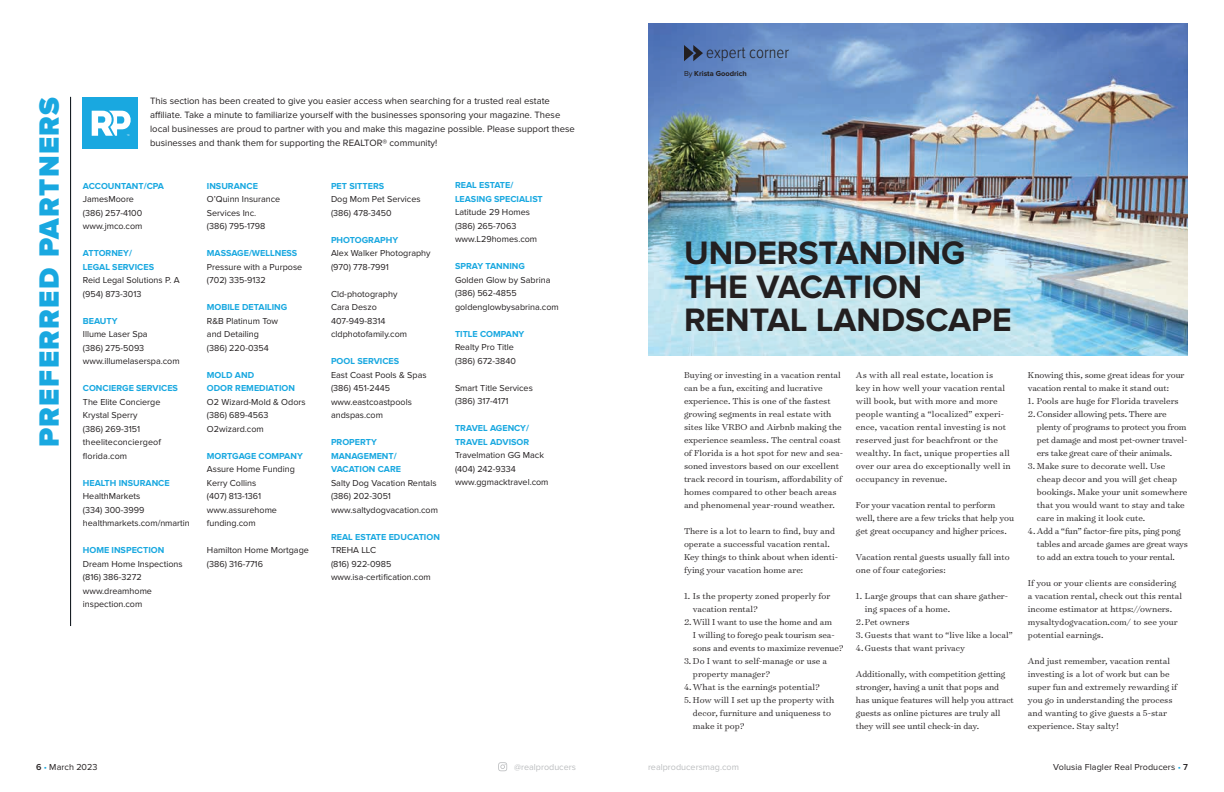
<style>
.page{position:relative;width:1224px;height:792px;background:#fff}
.page>*{position:absolute;margin:0;border:0;box-sizing:border-box;transform-origin:0 0}
.t1{font:700 33.6px/33.6px "Proxima Nova";color:#231f20}
.t2{font:900 28.9px "Proxima Nova";letter-spacing:.05em;color:#19a8e0}
.t3{font:300 17px "Proxima Nova Cond";color:#231f20}
.t4{font:300 9.8px/13px "Surveyor Text";color:#231f20}
.t5{font:300 9.8px/13px "Surveyor Text";letter-spacing:-.02em;color:#231f20}
.t6{font:9.5px/14px "Proxima Nova";color:#231f20}
.t7{font:9px/13.5px "Proxima Nova";color:#231f20}
.t8{font:700 9px/13.5px "Proxima Nova";color:#19a8e0}
.t9{font:9px "Proxima Nova";color:#bcbec0}
.t10{font:700 7.5px "Proxima Nova";color:#231f20}
.s1{font-weight:400}
.s2{font-weight:600}
.s3{color:#19a8e0}
</style>
<div class="page">
<svg style="left:498px;top:762px;width:9px;height:9px"></svg>
<img style="left:648px;top:24px;width:540px;height:331px">
<hr style="left:70px;top:97px;width:1px;height:529px;background:#00080f">
<div style="left:82px;top:97px;width:56px;height:52px;background:#19a8e0"></div>
<svg style="left:92px;top:111px;width:39px;height:25px"></svg>
<svg style="left:684px;top:45px;width:19px;height:16px"></svg>
<h3 class="t3" style="left:706px;top:45px;width:84px">expert corner</h3>
<h2 class="t2" style="left:36px;top:447px;width:352px;rotate:-90deg">PREFERRED PARTNERS</h2>
<p class="t6" style="left:150px;top:94px;width:426px">This section has been created to give you easier access when searching for a trusted real estate affiliate. Take a minute to familiarize yourself with the businesses sponsoring your magazine. These local businesses are proud to partner with you and make this magazine possible. Please support these businesses and thank them for supporting the REALTOR® community!</p>
<p class="t8" style="left:455px;top:179px;width:89px">REAL ESTATE/<br>LEASING SPECIALIST</p>
<p class="t7" style="left:455px;top:206px;width:84px">Latitude 29 Homes (386) 265-7063 www.L29homes.com</p>
<p class="t8" style="left:455px;top:260px;width:71px">SPRAY TANNING</p>
<p class="t7" style="left:455px;top:273px;width:105px">Golden Glow by Sabrina (386) 562-4855 goldenglowbysabrina.com</p>
<p class="t8" style="left:455px;top:327px;width:71px">TITLE COMPANY</p>
<p class="t7" style="left:455px;top:341px;width:63px">Realty Pro Title (386) 672-3840</p>
<p class="t7" style="left:455px;top:381px;width:79px">Smart Title Services (386) 317-4171</p>
<p class="t8" style="left:455px;top:422px;width:76px">TRAVEL AGENCY/<br>TRAVEL ADVISOR</p>
<p class="t7" style="left:455px;top:449px;width:95px">Travelmation GG Mack (404) 242-9334 www.ggmacktravel.com</p>
<p class="t8" style="left:83px;top:180px;width:83px">ACCOUNTANT/CPA</p>
<p class="t7" style="left:83px;top:193px;width:61px">JamesMoore (386) 257-4100 www.jmco.com</p>
<p class="t8" style="left:83px;top:247px;width:73px">ATTORNEY/<br>LEGAL SERVICES</p>
<p class="t7" style="left:83px;top:274px;width:98px">Reid Legal Solutions P. A (954) 873-3013</p>
<p class="t8" style="left:83px;top:315px;width:36px">BEAUTY</p>
<p class="t7" style="left:83px;top:328px;width:98px">Illume Laser Spa<br>(386) 275-5093 www.illumelaserspa.com</p>
<p class="t8" style="left:83px;top:382px;width:97px">CONCIERGE SERVICES</p>
<p class="t7" style="left:83px;top:395px;width:80px">The Elite Concierge<br>Krystal Sperry<br>(386) 269-3151 theeliteconciergeof florida.com</p>
<p class="t8" style="left:83px;top:477px;width:88px">HEALTH INSURANCE</p>
<p class="t7" style="left:83px;top:490px;width:109px">HealthMarkets<br>(334) 300-3999 healthmarkets.com/nmartin</p>
<p class="t8" style="left:83px;top:544px;width:83px">HOME INSPECTION</p>
<p class="t7" style="left:83px;top:557px;width:101px">Dream Home Inspections (816) 386-3272 www.dreamhome inspection.com</p>
<p class="t8" style="left:207px;top:180px;width:52px">INSURANCE</p>
<p class="t7" style="left:207px;top:193px;width:75px">O’Quinn Insurance<br>Services Inc.<br>(386) 795-1798</p>
<p class="t8" style="left:207px;top:247px;width:92px">MASSAGE/WELLNESS</p>
<p class="t7" style="left:207px;top:260px;width:97px">Pressure with a Purpose (702) 335-9132</p>
<p class="t8" style="left:207px;top:301px;width:82px">MOBILE DETAILING</p>
<p class="t7" style="left:207px;top:314px;width:73px">R&amp;B Platinum Tow and Detailing (386) 220-0354</p>
<p class="t8" style="left:207px;top:369px;width:89px">MOLD AND<br>ODOR REMEDIATION</p>
<p class="t7" style="left:207px;top:395px;width:100px">O2 Wizard-Mold &amp; Odors (386) 689-4563<br>O2wizard.com</p>
<p class="t8" style="left:207px;top:450px;width:97px">MORTGAGE COMPANY</p>
<p class="t7" style="left:207px;top:463px;width:90px">Assure Home Funding<br>Kerry Collins<br>(407) 813-1361 www.assurehome funding.com</p>
<p class="t7" style="left:207px;top:544px;width:103px">Hamilton Home Mortgage (386) 316-7716</p>
<p class="t8" style="left:331px;top:180px;width:55px">PET SITTERS</p>
<p class="t7" style="left:331px;top:193px;width:91px">Dog Mom Pet Services (386) 478-3450</p>
<p class="t8" style="left:331px;top:234px;width:69px">PHOTOGRAPHY</p>
<p class="t7" style="left:331px;top:247px;width:101px">Alex Walker Photography (970) 778-7991</p>
<p class="t7" style="left:331px;top:287px;width:78px">Cld-photography<br>Cara Deszo<br>407-949-8314 cldphotofamily.com</p>
<p class="t8" style="left:331px;top:355px;width:70px">POOL SERVICES</p>
<p class="t7" style="left:331px;top:368px;width:97px">East Coast Pools &amp; Spas (386) 451-2445 www.eastcoastpools andspas.com</p>
<p class="t8" style="left:331px;top:436px;width:72px">PROPERTY<br>MANAGEMENT/<br>VACATION CARE</p>
<p class="t7" style="left:331px;top:476px;width:109px">Salty Dog Vacation Rentals (386) 202-3051 www.saltydogvacation.com</p>
<p class="t8" style="left:331px;top:531px;width:110px">REAL ESTATE EDUCATION</p>
<p class="t7" style="left:331px;top:544px;width:101px">TREHA LLC<br>(816) 922-0985 www.isa-certification.com</p>
<p class="t10" style="left:684px;top:71px;width:64px"><span class="s1">By</span> Krista Goodrich</p>
<h1 class="t1" style="left:684px;top:238px;width:329px">UNDERSTANDING<br>THE VACATION<br>RENTAL LANDSCAPE</h1>
<p class="t4" style="left:684px;top:368px;width:161px">Buying or investing in a vacation rental can be a fun, exciting and lucrative experience. This is one of the fastest growing segments in real estate with sites like VRBO and Airbnb making the experience seamless. The central coast of Florida is a hot spot for new and sea&shy;soned investors based on our excellent track record in tourism, affordability of homes compared to other beach areas and phenomenal year-round weather.</p>
<p class="t4" style="left:684px;top:524px;width:156px">There is a lot to learn to find, buy and operate a successful vacation rental.<br>Key things to think about when identi&shy;fying your vacation home are:</p>
<p class="t4" style="left:684px;top:589px;width:148px">1. Is the property zoned properly for</p>
<p class="t4" style="left:693px;top:602px;width:67px">vacation rental?</p>
<p class="t4" style="left:684px;top:615px;width:149px">2.Will I want to use the home and am</p>
<p class="t4" style="left:693px;top:628px;width:143px">I willing to forego peak tourism sea-</p>
<p class="t4" style="left:693px;top:641px;width:152px">sons and events to maximize revenue?</p>
<p class="t4" style="left:684px;top:654px;width:145px">3. Do I want to self-manage or use a</p>
<p class="t4" style="left:693px;top:667px;width:79px">property manager?</p>
<p class="t4" style="left:684px;top:680px;width:137px">4.What is the earnings potential?</p>
<p class="t4" style="left:693px;top:693px;width:143px;text-indent:-9px">5. How will I set up the property with decor, furniture and uniqueness to make it pop?</p>
<p class="t4" style="left:856px;top:368px;width:156px">As with all real estate, location is<br>key in how well your vacation rental will book, but with more and more people wanting a “localized” experi&shy;ence, vacation rental investing is not reserved just for beachfront or the wealthy. In fact, unique properties all over our area do exceptionally well in occupancy in revenue.</p>
<p class="t4" style="left:856px;top:498px;width:160px">For your vacation rental to perform well, there are a few tricks that help you get great occupancy and higher prices.</p>
<p class="t4" style="left:856px;top:550px;width:155px">Vacation rental guests usually fall into one of four categories:</p>
<p class="t4" style="left:856px;top:589px;width:154px">1. Large groups that can share gather-</p>
<p class="t4" style="left:865px;top:602px;width:87px">ing spaces of a home.</p>
<p class="t4" style="left:856px;top:615px;width:55px">2.Pet owners</p>
<p class="t4" style="left:856px;top:628px;width:158px">3. Guests that want to “live like a local”<br>4.Guests that want privacy</p>
<p class="t4" style="left:856px;top:667px;width:159px">Additionally, with competition getting stronger, having a unit that pops and has unique features will help you attract guests as online pictures are truly all they will see until check-in day.</p>
<p class="t4" style="left:1028px;top:368px;width:158px">Knowing this, some great ideas for your vacation rental to make it stand out:</p>
<p class="t4" style="left:1028px;top:394px;width:152px">1. Pools are huge for Florida travelers</p>
<p class="t5" style="left:1037px;top:407px;width:152px;text-indent:-9px">2. Consider allowing pets. There are plenty of programs to protect you from pet damage and most pet-owner travel&shy;ers take great care of their animals.</p>
<p class="t4" style="left:1037px;top:459px;width:152px;text-indent:-9px">3. Make sure to decorate well. Use cheap decor and you will get cheap bookings. Make your unit somewhere that you would want to stay and take care in making it look cute.</p>
<p class="t5" style="left:1037px;top:524px;width:152px;text-indent:-9px">4. Add a “fun” factor-fire pits, ping pong tables and arcade games are great ways to add an extra touch to your rental.</p>
<p class="t4" style="left:1028px;top:576px;width:156px">If you or your clients are considering a vacation rental, check out this rental income estimator at https://owners. mysaltydogvacation.com/ to see your potential earnings.</p>
<p class="t4" style="left:1028px;top:654px;width:151px">And just remember, vacation rental investing is a lot of work but can be super fun and extremely rewarding if you go in understanding the process and wanting to give guests a 5-star experience. Stay salty!</p>
<p class="t7" style="left:36px;top:761px;width:63px"><span class="s2">6</span> <span class="s3">•</span> March 2023</p>
<p class="t9" style="left:514px;top:762px;width:63px">@realproducers</p>
<p class="t9" style="left:648px;top:762px;width:92px">realproducersmag.com</p>
<p class="t7" style="left:1053px;top:761px;width:136px">Volusia Flagler Real Producers <span class="s3">•</span> <span class="s2">7</span></p>
</div>
